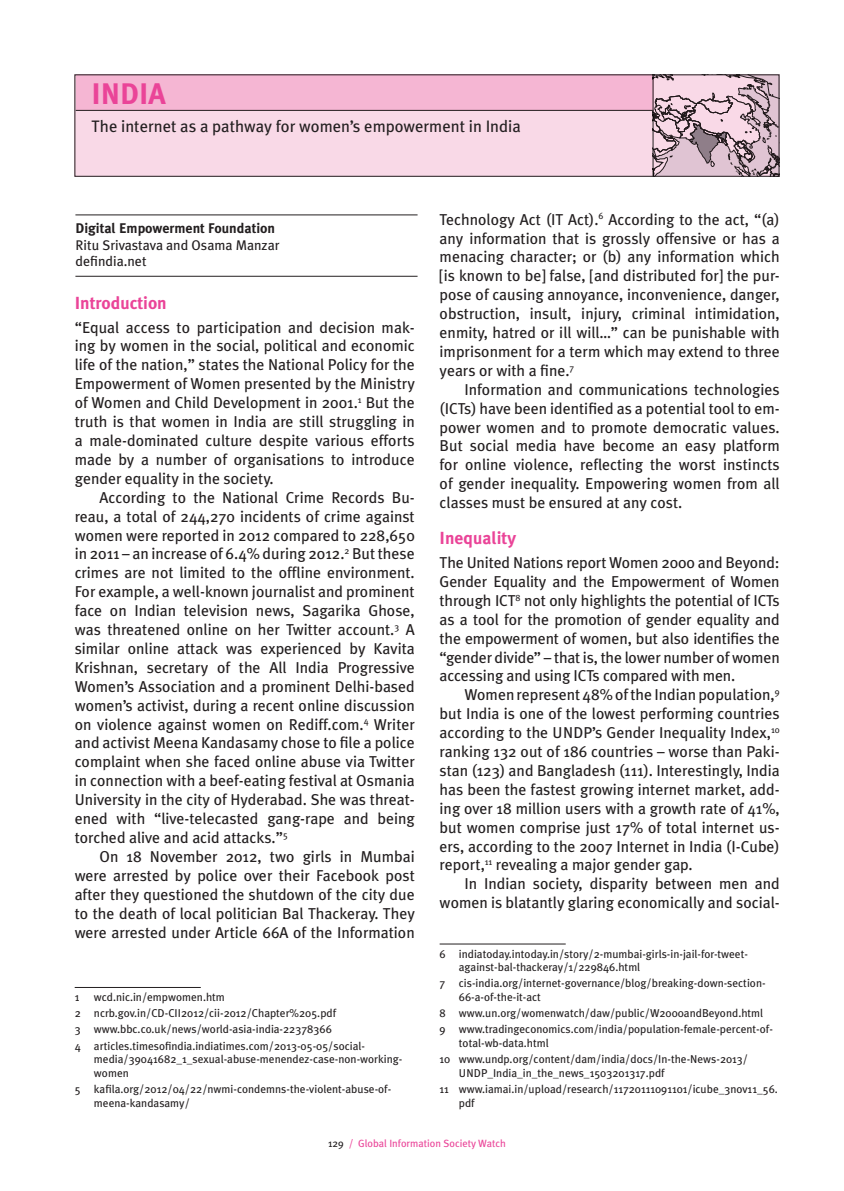
<style>
.page{position:relative;width:844px;height:1191px;background:#fff}
.page>*{position:absolute;margin:0;border:0;box-sizing:border-box;transform-origin:0 0}
.t1{font:700 29.75px "Meta Plus";color:#ea4498}
.t2{font:700 17.5px "Meta Plus";color:#ea4498}
.t3{font:16.62px "Meta Plus";color:#231f20}
.t4{font:15.75px/18.9px "Meta Plus";color:#231f20;text-align:justify}
.t5{font:14px/16.8px "Meta Plus";color:#231f20}
.t6{font:700 14px "Meta Plus";color:#231f20}
.t7{font:11.38px/16.1px "Meta Plus";color:#231f20}
.t8{font:10.5px "Meta Plus";color:#ea4498}
.s1{color:#231f20}
</style>
<div class="page">
<div style="left:74px;top:74px;width:705px;height:103px;background:#f9d9e7"></div>
<div style="left:76px;top:74px;width:577px;height:37px;background:#f5b6d3"></div>
<hr style="left:76px;top:110px;width:577px;height:1px;background:#231f20">
<svg style="left:652px;top:76px;width:125px;height:99px"></svg>
<div style="left:74px;top:74px;width:705px;height:103px;border:1px solid #231f20"></div>
<hr style="left:75px;top:987px;width:126px;height:1px;background:#231f20">
<hr style="left:439px;top:943px;width:126px;height:1px;background:#231f20">
<hr style="left:75px;top:215px;width:342px;height:1px;background:#231f20">
<hr style="left:75px;top:276px;width:342px;height:1px;background:#231f20">
<h1 class="t1" style="left:91px;top:76px;width:16px">india</h1>
<p class="t3" style="left:92px;top:117px;width:430px">The internet as a pathway for women’s empowerment in India</p>
<p class="t6" style="left:75px;top:220px;width:201px">Digital Empowerment Foundation</p>
<p class="t5" style="left:75px;top:236px;width:205px">Ritu Srivastava and Osama Manzar defindia.net</p>
<p class="t2" style="left:75px;top:292px;width:94px">Introduction</p>
<p class="t4" style="left:75px;top:317px;width:341px">“Equal access to participation and decision mak&shy;ing by women in the social, political and economic life of the nation,” states the National Policy for the Empowerment of Women presented by the Ministry of Women and Child Development in 2001.<sup>1</sup> But the truth is that women in India are still struggling in a male-dominated culture despite various efforts made by a number of organisations to introduce gender equality in the society.</p>
<p class="t4" style="left:75px;top:487px;width:341px;text-indent:25px">According to the National Crime Records Bu&shy;reau, a total of 244,270 incidents of crime against women were reported in 2012 compared to 228,650 in 2011 – an increase of 6.4% during 2012.<sup>2</sup> But these crimes are not limited to the offline environment.<br>For example, a well-known journalist and prominent face on Indian television news, Sagarika Ghose, was threatened online on her Twitter account.<sup>3</sup> A similar online attack was experienced by Kavita Krishnan, secretary of the All India Progressive Women’s Association and a prominent Delhi-based women’s activist, during a recent online discussion on violence against women on Rediff.com.<sup>4</sup> Writer and activist Meena Kandasamy chose to file a police complaint when she faced online abuse via Twitter in connection with a beef-eating festival at Osmania University in the city of Hyderabad. She was threat&shy;ened with “live-telecasted gang-rape and being torched alive and acid attacks.”<sup>5</sup></p>
<p class="t4" style="left:75px;top:847px;width:341px;text-indent:25px">On 18 November 2012, two girls in Mumbai were arrested by police over their Facebook post after they questioned the shutdown of the city due to the death of local politician Bal Thackeray. They were arrested under Article 66A of the Information</p>
<p class="t7" style="left:75px;top:989px;width:292px;text-indent:19px">wcd.nic.in/empwomen.htm<br>2 ncrb.gov.in/CD-CII2012/cii-2012/Chapter%205.pdf<br>3 www.bbc.co.uk/news/world-asia-india-22378366<br>4 articles.timesofindia.indiatimes.com/2013-05-05/social-</p>
<p class="t7" style="left:94px;top:1052px;width:310px;line-height:13.7px">media/39041682_1_sexual-abuse-menendez-case-non-working&shy;women</p>
<p class="t7" style="left:94px;top:1082px;width:299px;line-height:13.7px;text-indent:-19px">5 kafila.org/2012/04/22/nwmi-condemns-the-violent-abuse-of&shy;meena-kandasamy/</p>
<p class="t7" style="left:75px;top:989px;width:6px">1</p>
<p class="t4" style="left:439px;top:209px;width:341px">Technology Act (IT Act).<sup>6</sup> According to the act, “(a) any information that is grossly offensive or has a menacing character; or (b) any information which [is known to be] false, [and distributed for] the pur&shy;pose of causing annoyance, inconvenience, danger, obstruction, insult, injury, criminal intimidation, enmity, hatred or ill will…” can be punishable with imprisonment for a term which may extend to three years or with a fine.<sup>7</sup></p>
<p class="t4" style="left:439px;top:380px;width:341px;text-indent:25px">Information and communications technologies (ICTs) have been identified as a potential tool to em&shy;power women and to promote democratic values.<br>But social media have become an easy platform for online violence, reflecting the worst instincts of gender inequality. Empowering women from all classes must be ensured at any cost.</p>
<p class="t2" style="left:439px;top:528px;width:78px">Inequality</p>
<p class="t4" style="left:439px;top:553px;width:341px">The United Nations report Women 2000 and Beyond:<br>Gender Equality and the Empowerment of Women through ICT<sup>8</sup> not only highlights the potential of ICTs as a tool for the promotion of gender equality and the empowerment of women, but also identifies the “gender divide” – that is, the lower number of women accessing and using ICTs compared with men.</p>
<p class="t4" style="left:439px;top:685px;width:341px;text-indent:25px">Women represent 48% of the Indian population,<sup>9 </sup>but India is one of the lowest performing countries according to the UNDP’s Gender Inequality Index,<sup>10 </sup>ranking 132 out of 186 countries – worse than Paki&shy;stan (123) and Bangladesh (111). Interestingly, India has been the fastest growing internet market, add&shy;ing over 18 million users with a growth rate of 41%, but women comprise just 17% of total internet us&shy;ers, according to the 2007 Internet in India (I-Cube) report,<sup>11</sup> revealing a major gender gap.</p>
<p class="t4" style="left:439px;top:874px;width:341px;text-align:right">In Indian society, disparity between men and women is blatantly glaring economically and social-</p>
<p class="t7" style="left:459px;top:946px;width:290px;line-height:13.7px;text-indent:-19px">6 indiatoday.intoday.in/story/2-mumbai-girls-in-jail-for-tweet&shy;against-bal-thackeray/1/229846.html</p>
<p class="t7" style="left:459px;top:976px;width:308px;line-height:13.7px;text-indent:-19px">7 cis-india.org/internet-governance/blog/breaking-down-section-<br>66-a-of-the-it-act</p>
<p class="t7" style="left:439px;top:1005px;width:335px">8 www.un.org/womenwatch/daw/public/W2000andBeyond.html<br>9 www.tradingeconomics.com/india/population-female-percent-of-</p>
<p class="t7" style="left:439px;top:1035px;width:310px;text-indent:19px">total-wb-data.html<br>10 www.undp.org/content/dam/india/docs/In-the-News-2013/</p>
<p class="t7" style="left:439px;top:1064px;width:339px;text-indent:19px">UNDP_India_in_the_news_1503201317.pdf<br>11 www.iamai.in/upload/research/11720111091101/icube_3nov11_56.</p>
<p class="t7" style="left:459px;top:1094px;width:17px">pdf</p>
<p class="t8" style="left:328px;top:1137px;width:179px"><span class="s1">129</span> / Global Information Society Watch</p>
</div>
